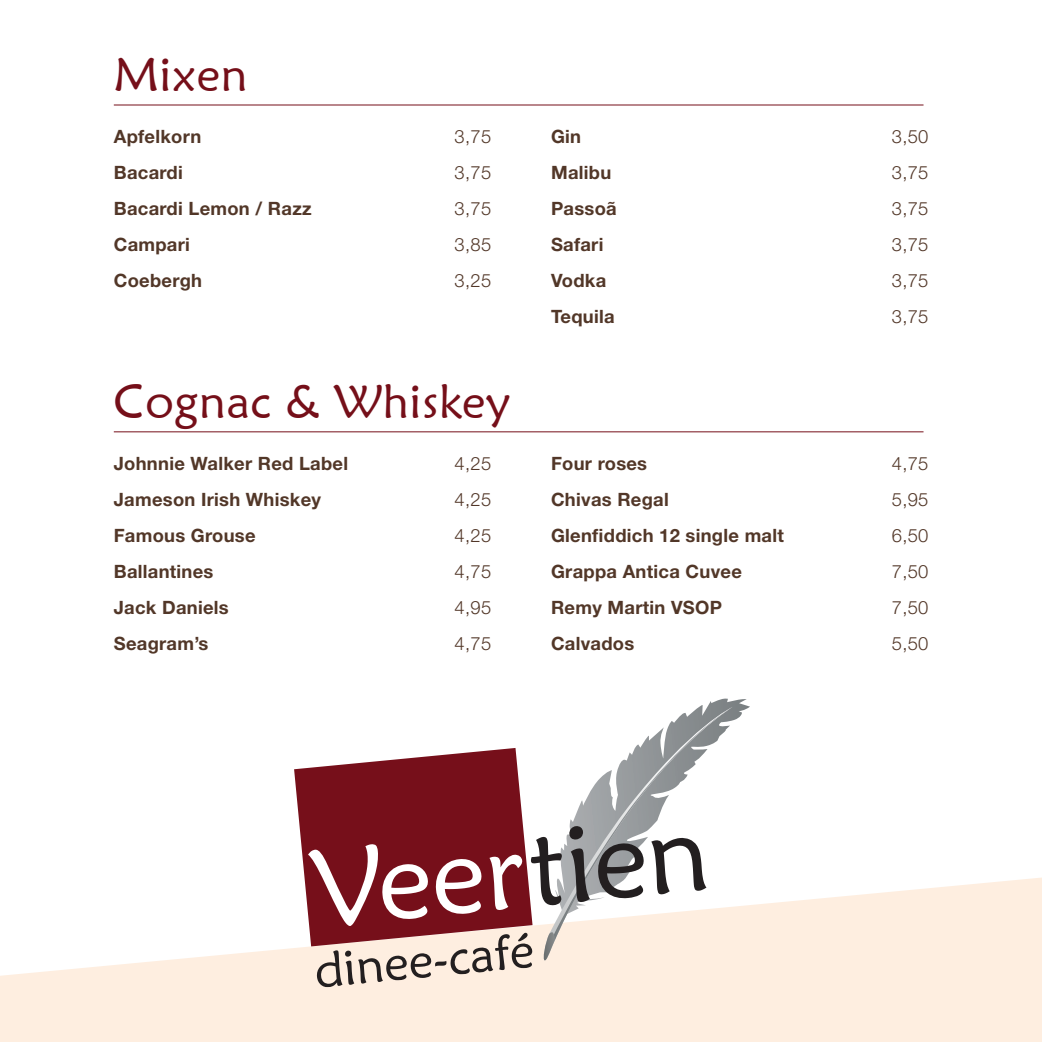
<style>
.page{position:relative;width:1042px;height:1042px;background:#fff}
.page>*{position:absolute;margin:0;border:0;box-sizing:border-box;transform-origin:0 0}
.t1{font:47.25px "Maiandra GD";letter-spacing:.015em;color:#750f19}
.t2{font:700 18.38px "Helvetica Neue LT Std";letter-spacing:.015em;color:#523728}
.t3{font:300 18.38px "Helvetica Neue LT Std";letter-spacing:.015em;color:#523728}
</style>
<div class="page">
<hr style="left:114px;top:105px;width:809px;height:1px;background:#750f19">
<hr style="left:114px;top:431px;width:809px;height:1px;background:#750f19">
<svg style="left:0;top:877px;width:1042px;height:165px;fill:#feeee0"></svg>
<svg style="left:294px;top:768px;width:14px;height:178px"></svg>
<svg style="left:308px;top:698px;width:442px;height:289px"></svg>
<p class="t1" style="left:114px;top:45px;width:135px">Mixen</p>
<p class="t2" style="left:114px;top:125px;width:89px">Apfelkorn</p>
<p class="t3" style="left:455px;top:126px;width:38px">3,75</p>
<p class="t2" style="left:114px;top:161px;width:71px">Bacardi</p>
<p class="t3" style="left:455px;top:161px;width:38px">3,75</p>
<p class="t2" style="left:114px;top:197px;width:199px">Bacardi Lemon / Razz</p>
<p class="t3" style="left:455px;top:197px;width:38px">3,75</p>
<p class="t2" style="left:114px;top:233px;width:78px">Campari</p>
<p class="t3" style="left:455px;top:233px;width:38px">3,85</p>
<p class="t2" style="left:114px;top:269px;width:90px">Coebergh</p>
<p class="t3" style="left:455px;top:269px;width:38px">3,25</p>
<p class="t1" style="left:114px;top:372px;width:398px">Cognac &amp; Whiskey</p>
<p class="t2" style="left:114px;top:452px;width:236px">Johnnie Walker Red Label</p>
<p class="t3" style="left:455px;top:452px;width:38px">4,25</p>
<p class="t2" style="left:114px;top:488px;width:209px">Jameson Irish Whiskey</p>
<p class="t3" style="left:455px;top:488px;width:38px">4,25</p>
<p class="t2" style="left:114px;top:524px;width:143px">Famous Grouse</p>
<p class="t3" style="left:455px;top:524px;width:38px">4,25</p>
<p class="t2" style="left:114px;top:560px;width:101px">Ballantines</p>
<p class="t3" style="left:455px;top:560px;width:38px">4,75</p>
<p class="t2" style="left:114px;top:596px;width:116px">Jack Daniels</p>
<p class="t3" style="left:455px;top:596px;width:38px">4,95</p>
<p class="t2" style="left:114px;top:632px;width:96px">Seagram’s</p>
<p class="t3" style="left:455px;top:632px;width:38px">4,75</p>
<p class="t2" style="left:551px;top:125px;width:32px">Gin</p>
<p class="t3" style="left:892px;top:126px;width:38px">3,50</p>
<p class="t2" style="left:551px;top:161px;width:62px">Malibu</p>
<p class="t3" style="left:892px;top:161px;width:38px">3,75</p>
<p class="t2" style="left:551px;top:197px;width:67px">Passoã</p>
<p class="t3" style="left:892px;top:197px;width:38px">3,75</p>
<p class="t2" style="left:551px;top:233px;width:54px">Safari</p>
<p class="t3" style="left:892px;top:233px;width:38px">3,75</p>
<p class="t2" style="left:551px;top:269px;width:57px">Vodka</p>
<p class="t3" style="left:892px;top:269px;width:38px">3,75</p>
<p class="t2" style="left:551px;top:305px;width:65px">Tequila</p>
<p class="t3" style="left:892px;top:305px;width:38px">3,75</p>
<p class="t2" style="left:551px;top:452px;width:98px">Four roses</p>
<p class="t3" style="left:892px;top:452px;width:38px">4,75</p>
<p class="t2" style="left:551px;top:488px;width:119px">Chivas Regal</p>
<p class="t3" style="left:892px;top:488px;width:38px">5,95</p>
<p class="t2" style="left:551px;top:524px;width:234px">Glenfiddich 12 single malt</p>
<p class="t3" style="left:892px;top:524px;width:38px">6,50</p>
<p class="t2" style="left:551px;top:560px;width:192px">Grappa Antica Cuvee</p>
<p class="t3" style="left:892px;top:560px;width:38px">7,50</p>
<p class="t2" style="left:551px;top:596px;width:172px">Remy Martin VSOP</p>
<p class="t3" style="left:892px;top:596px;width:38px">7,50</p>
<p class="t2" style="left:551px;top:632px;width:85px">Calvados</p>
<p class="t3" style="left:892px;top:632px;width:38px">5,50</p>
</div>
